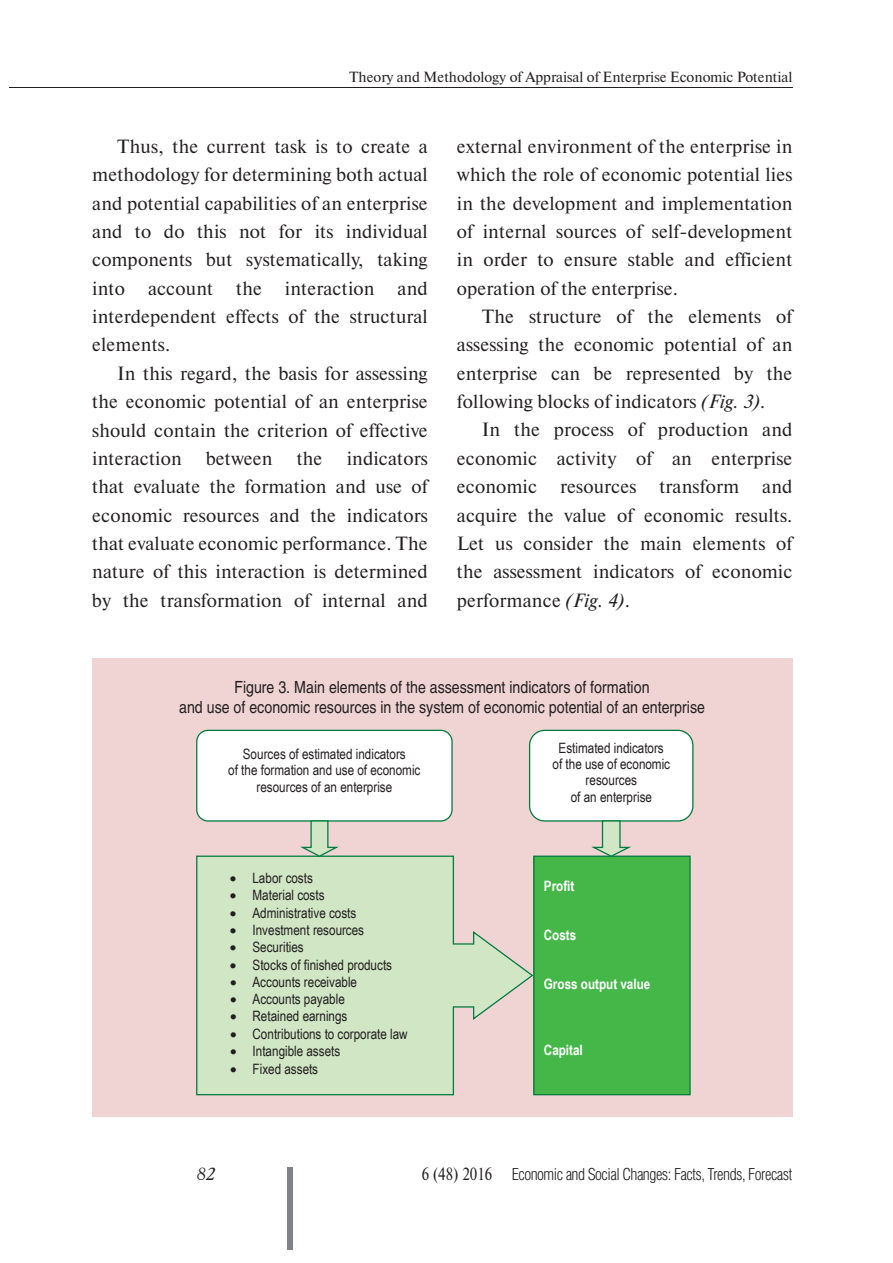
<style>
.page{position:relative;width:893px;height:1263px;background:#fff}
.page>*{position:absolute;margin:0;border:0;box-sizing:border-box;transform-origin:0 0}
.t1{font:19.05px/28.3px "Newton C";letter-spacing:.01em;color:#231f20;text-align:justify}
.t2{font:italic 17.7px "Academy";color:#231f20}
.t3{font:16.65px/20px "Helios";color:#231f20;text-align:center;scale:.85 1}
.t4{font:300 16.65px "Helios Cond";letter-spacing:-.03em;color:#231f20}
.t5{font:14.7px "Newton C";color:#231f20}
.t6{font:14.25px/16.4px "Arial Narrow";color:#231f20;text-align:center}
.t7{font:700 14.25px "Arial Narrow";color:#fff}
.s1{font-style:italic}
.s2{font-family:"Newton C";font-weight:400;font-size:17.7px}
</style>
<div class="page">
<div style="left:287px;top:1167px;width:6px;height:83px;background:#808285"></div>
<hr style="left:9px;top:87px;width:783px;height:1px;background:#231f20">
<div style="left:92px;top:659px;width:700px;height:458px;background:#f0d4d4"></div>
<svg style="left:196px;top:855px;width:338px;height:241px"></svg>
<div style="left:534px;top:856px;width:156px;height:239px;background:#45b749"></div>
<div style="left:533px;top:856px;width:158px;height:239px;border:1px solid #047c3f"></div>
<div style="left:197px;top:730px;width:255px;height:91px;background:#fff;border-radius:11px"></div>
<div style="left:196px;top:730px;width:257px;height:92px;border:1px solid #047c3f;border-radius:11px"></div>
<svg style="left:301px;top:820px;width:40px;height:38px"></svg>
<div style="left:530px;top:730px;width:163px;height:91px;background:#fff;border-radius:15px"></div>
<div style="left:529px;top:730px;width:164px;height:92px;border:1px solid #047c3f;border-radius:15px"></div>
<svg style="left:592px;top:820px;width:42px;height:38px"></svg>
<p class="t5" style="left:349px;top:72px;width:445px">Theory and Methodology of Appraisal of Enterprise Economic Potential</p>
<p class="t1" style="left:92px;top:134px;width:337px;text-indent:25px">Thus, the current task is to create a methodology for determining both actual and potential capabilities of an enterprise and to do this not for its individual components but systematically, taking into account the interaction and interdependent effects of the structural elements.</p>
<p class="t1" style="left:92px;top:361px;width:337px;text-indent:25px">In this regard, the basis for assessing the economic potential of an enterprise should contain the criterion of effective interaction</p>
<p class="t1" style="left:92px;top:446px;width:337px;text-indent:254px">indicators that evaluate the formation and use of economic resources and the indicators that evaluate economic performance. The nature of this interaction is determined by the transformation of internal and</p>
<p class="t1" style="left:206px;top:446px;width:68px">between</p>
<p class="t1" style="left:297px;top:446px;width:27px">the</p>
<p class="t1" style="left:457px;top:134px;width:337px">external environment of the enterprise in which the role of economic potential lies in the development and implementation of internal sources of self-development in order to ensure stable and efficient operation of the enterprise.</p>
<p class="t1" style="left:457px;top:304px;width:337px;text-indent:25px">The structure of the elements of assessing the economic potential of an enterprise can be represented by the following blocks of indicators <span class="s1">(Fig. 3).</span></p>
<p class="t1" style="left:457px;top:417px;width:337px;text-indent:25px">In the process of production and economic activity of an enterprise economic resources transform and acquire the value of economic results.<br>Let us consider the main elements of the assessment indicators of economic performance <span class="s1">(Fig. 4)</span>.</p>
<p class="t3" style="left:179px;top:679px;width:620px">Figure 3. Main elements of the assessment indicators of formation<br>and use of economic resources in the system of economic potential of an enterprise</p>
<p class="t6" style="left:228px;top:746px;width:194px">Sources of estimated indicators<br>of the formation and use of economic resources of an enterprise</p>
<p class="t6" style="left:552px;top:740px;width:119px">Estimated indicators of the use of economic resources<br>of an enterprise</p>
<p class="t6" style="left:230px;top:870px;width:84px">• Labor costs</p>
<p class="t6" style="left:230px;top:887px;width:96px">• Material costs</p>
<p class="t6" style="left:230px;top:904px;width:128px">• Administrative costs</p>
<p class="t6" style="left:230px;top:922px;width:136px">• Investment resources</p>
<p class="t6" style="left:230px;top:939px;width:75px">• Securities</p>
<p class="t6" style="left:230px;top:956px;width:164px">• Stocks of finished products</p>
<p class="t6" style="left:230px;top:974px;width:129px">• Accounts receivable</p>
<p class="t6" style="left:230px;top:991px;width:116px">• Accounts payable</p>
<p class="t6" style="left:230px;top:1008px;width:119px">• Retained earnings</p>
<p class="t6" style="left:230px;top:1025px;width:179px">• Contributions to corporate law</p>
<p class="t6" style="left:230px;top:1043px;width:112px">• Intangible assets</p>
<p class="t6" style="left:230px;top:1060px;width:90px">• Fixed assets</p>
<p class="t7" style="left:544px;top:878px;width:32px">Profit</p>
<p class="t7" style="left:544px;top:927px;width:34px">Costs</p>
<p class="t7" style="left:544px;top:976px;width:108px">Gross output value</p>
<p class="t7" style="left:544px;top:1041px;width:40px">Capital</p>
<p class="t2" style="left:196px;top:1165px;width:21px">82</p>
<p class="t4" style="left:422px;top:1168px;width:372px"><span class="s2">6 (48) 2016</span> Economic and Social Changes: Facts, Trends, Forecast</p>
</div>
